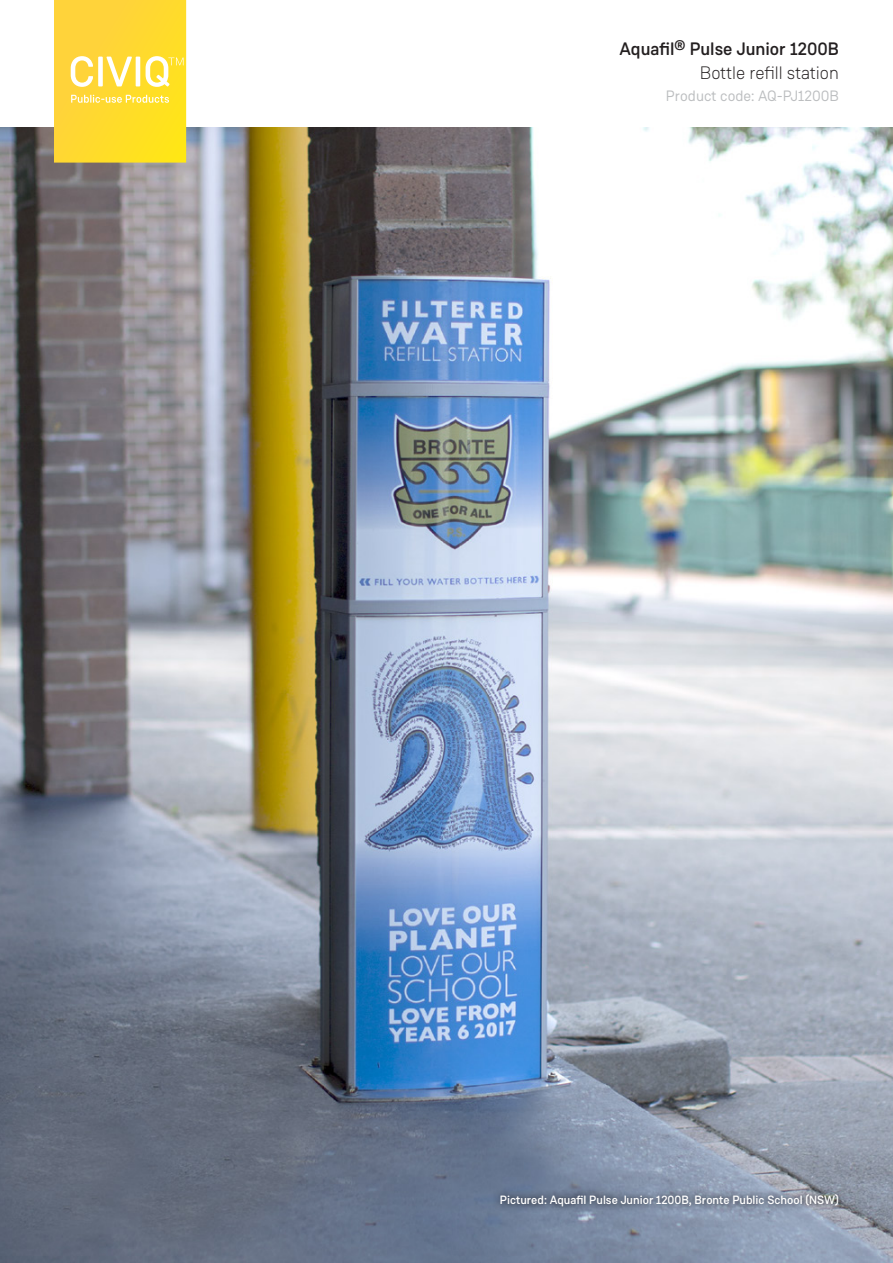
<style>
.page{position:relative;width:893px;height:1263px;background:#fff}
.page>*{position:absolute;margin:0;border:0;box-sizing:border-box;transform-origin:0 0}
.t1{font:500 18px "Weissenhof Grotesk";color:#231f20}
.t2{font:300 18px "Weissenhof Grotesk";color:#231f20}
.t3{font:15px "Weissenhof Grotesk";color:#bcbec0}
.t4{font:500 12px "Weissenhof Grotesk";color:#fff}
</style>
<div class="page">
<img style="left:0;top:128px;width:893px;height:1135px">
<svg style="left:493px;top:1187px;width:354px;height:27px;background:#788499"></svg>
<svg style="left:54px;top:0;width:132px;height:163px;background:#fedb3c"></svg>
<h1 class="t1" style="left:619px;top:38px;width:221px">Aquafil® Pulse Junior 1200B</h1>
<h1 class="t2" style="left:700px;top:62px;width:141px">Bottle refill station</h1>
<p class="t3" style="left:666px;top:86px;width:175px">Product code: AQ-PJ1200B</p>
<p class="t4" style="left:500px;top:1192px;width:341px">Pictured: Aquafil Pulse Junior 1200B, Bronte Public School (NSW)</p>
</div>
